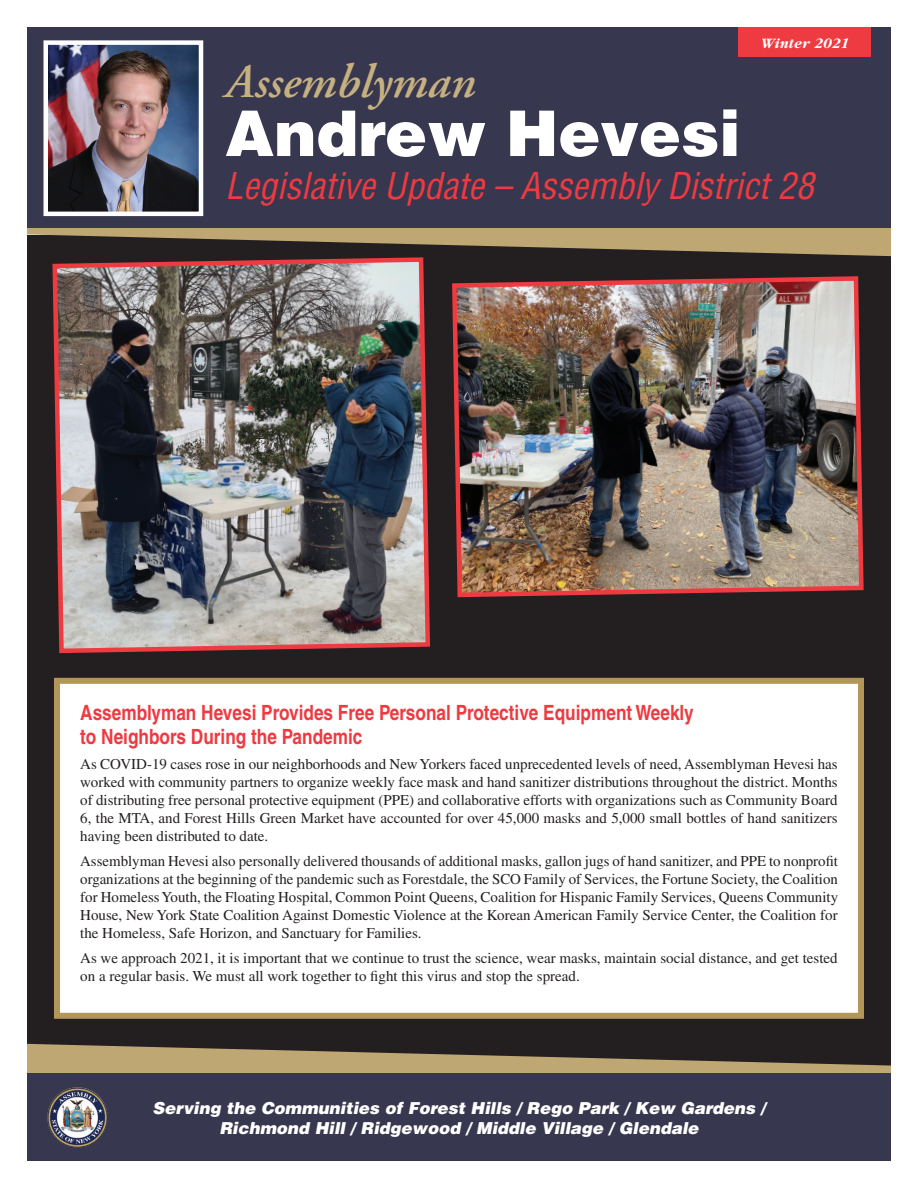
<style>
.page{position:relative;width:918px;height:1188px;background:#fff}
.page>*{position:absolute;margin:0;border:0;box-sizing:border-box;transform-origin:0 0}
.t1{font:900 63px "Helvetica";color:#fff}
.t2{font:italic 600 48px "Adobe Garamond";color:#c6b080}
.t3{font:italic condensed 36px "Helvetica";color:#ee3a41}
.t4{font:700 condensed 21px/24px "Helvetica";color:#ee3a41}
.t5{font:italic 900 16.5px/19.8px "Helvetica";color:#fff;text-align:center}
.t6{font:15px/18px "Times";color:#231f20;text-align:justify}
.t7{font:italic 700 15px "Garamond";letter-spacing:.02em;color:#fff}
</style>
<div class="page">
<div style="left:27px;top:235px;width:864px;height:839px;background:#231f20"></div>
<svg style="left:27px;top:228px;width:864px;height:28px;fill:#bfa773"></svg>
<div style="left:27px;top:27px;width:864px;height:201px;background:#37374f"></div>
<div style="left:738px;top:27px;width:133px;height:30px;background:#ee3a41"></div>
<img style="left:49px;top:45px;width:149px;height:166px">
<div style="left:44px;top:40px;width:159px;height:176px;border:4px solid #fff"></div>
<div style="left:57px;top:681px;width:804px;height:335px;background:#fff"></div>
<div style="left:54px;top:678px;width:810px;height:341px;border:6px solid #b39758"></div>
<svg style="left:27px;top:1044px;width:864px;height:30px;fill:#bfa773"></svg>
<div style="left:27px;top:1074px;width:864px;height:87px;background:#37374f"></div>
<img style="left:47px;top:1087px;width:61px;height:61px;border-radius:30px">
<img style="left:452px;top:276px;width:412px;height:322px">
<img style="left:50px;top:255px;width:382px;height:399px">
<h2 class="t2" style="left:225px;top:56px;width:252px">Assemblyman</h2>
<h1 class="t1" style="left:225px;top:92px;width:517px">Andrew Hevesi</h1>
<p class="t7" style="left:760px;top:35px;width:90px">Winter 2021</p>
<h3 class="t3" style="left:225px;top:163px;width:590px">Legislative Update – Assembly District 28</h3>
<h3 class="t4" style="left:80px;top:701px;width:615px">Assemblyman Hevesi Provides Free Personal Protective Equipment Weekly to Neighbors During the Pandemic</h3>
<p class="t6" style="left:80px;top:755px;width:759px">As COVID-19 cases rose in our neighborhoods and New Yorkers faced unprecedented levels of need, Assemblyman Hevesi has worked with community partners to organize weekly face mask and hand sanitizer distributions throughout the district. Months of distributing free personal protective equipment (PPE) and collaborative efforts with organizations such as Community Board 6, the MTA, and Forest Hills Green Market have accounted for over 45,000 masks and 5,000 small bottles of hand sanitizers having been distributed to date.</p>
<p class="t6" style="left:80px;top:852px;width:760px">Assemblyman Hevesi also personally delivered thousands of additional masks, gallon jugs of hand sanitizer, and PPE to nonprofit organizations at the beginning of the pandemic such as Forestdale, the SCO Family of Services, the Fortune Society, the Coalition for Homeless Youth, the Floating Hospital, Common Point Queens, Coalition for Hispanic Family Services, Queens Community House, New York State Coalition Against Domestic Violence at the Korean American Family Service Center, the Coalition for the Homeless, Safe Horizon, and Sanctuary for Families.</p>
<p class="t6" style="left:80px;top:948px;width:759px">As we approach 2021, it is important that we continue to trust the science, wear masks, maintain social distance, and get tested on a regular basis. We must all work together to fight this virus and stop the spread.</p>
<p class="t5" style="left:153px;top:1098px;width:614px">Serving the Communities of Forest Hills / Rego Park / Kew Gardens /<br>Richmond Hill / Ridgewood / Middle Village / Glendale</p>
</div>
